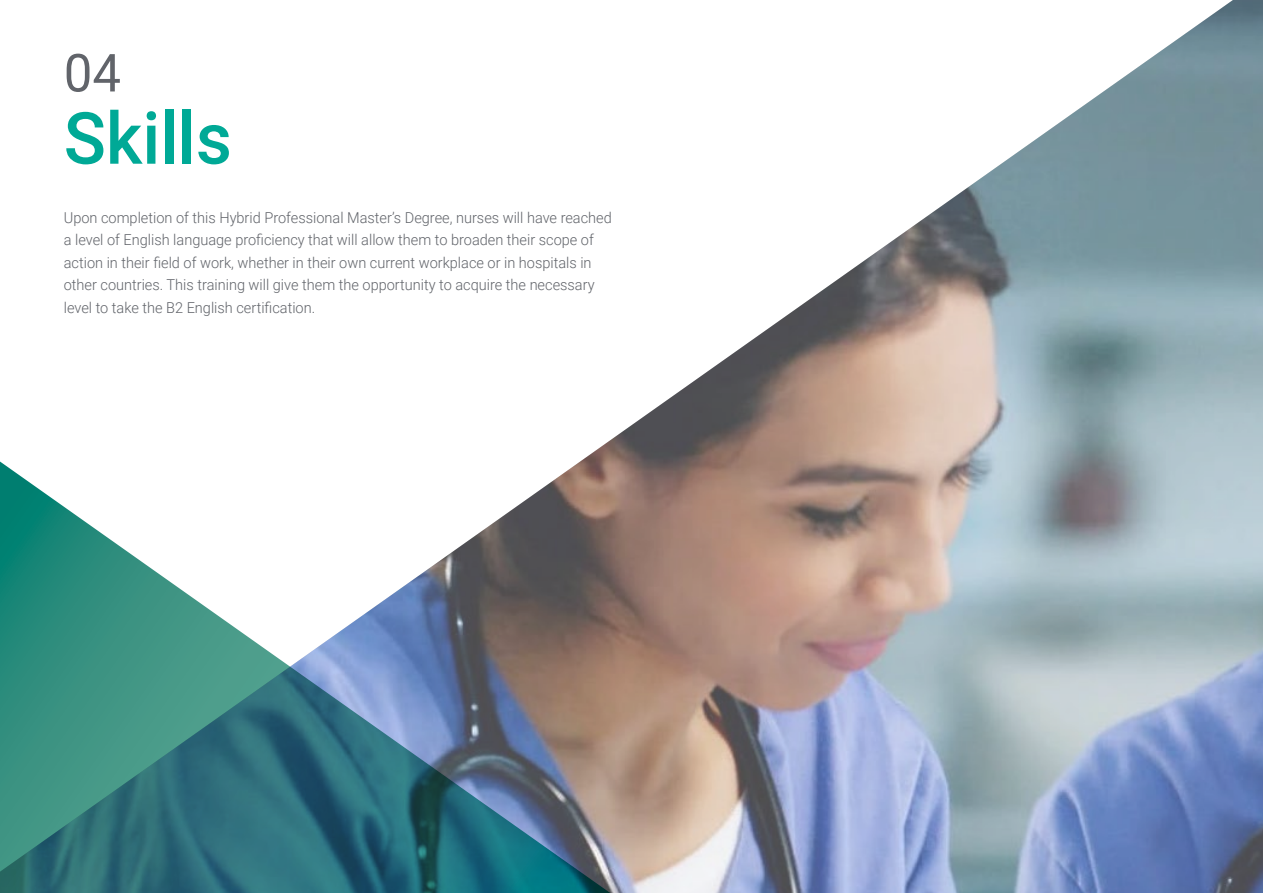
<style>
.page{position:relative;width:1263px;height:893px;background:#fff}
.page>*{position:absolute;margin:0;border:0;box-sizing:border-box;transform-origin:0 0}
.t1{font:500 72px "Roboto";color:#00a996}
.t2{font:52.5px "Roboto";color:#61646a}
.t3{font:300 15px/22.5px "Roboto";color:#61646a}
</style>
<div class="page">
<img style="left:602px;top:0;width:661px;height:893px">
<svg style="left:0;top:446px;width:640px;height:447px"></svg>
<h2 class="t2" style="left:64px;top:36px;width:59px">04</h2>
<h1 class="t1" style="left:64px;top:88px;width:170px">Skills</h1>
<p class="t3" style="left:64px;top:206px;width:550px">Upon completion of this Hybrid Professional Master’s Degree, nurses will have reached a level of English language proficiency that will allow them to broaden their scope of action in their field of work, whether in their own current workplace or in hospitals in other countries. This training will give them the opportunity to acquire the necessary level to take the B2 English certification.</p>
</div>
